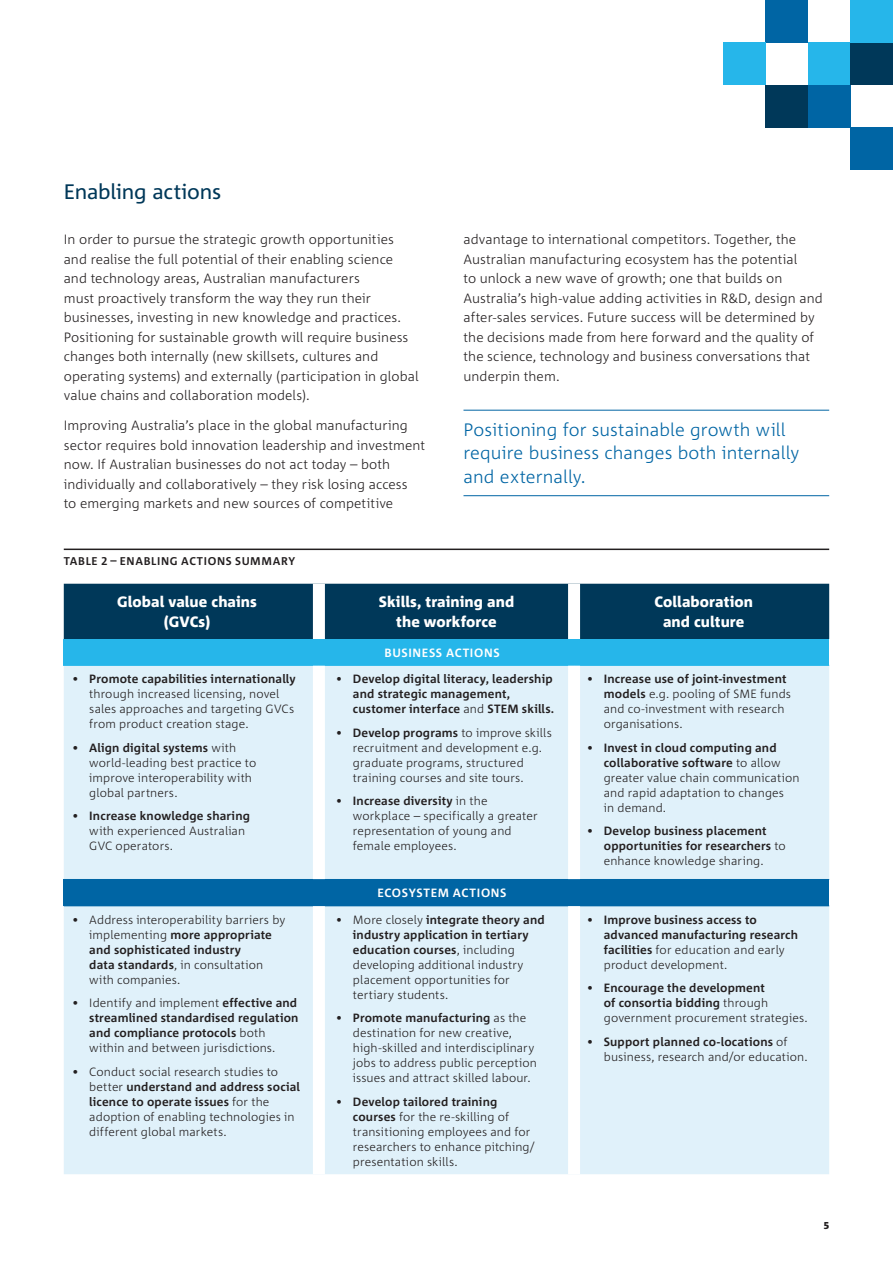
<style>
.page{position:relative;width:893px;height:1263px;background:#fff}
.page>*{position:absolute;margin:0;border:0;box-sizing:border-box;transform-origin:0 0}
.H2_Heading{font:21px "Corpid C1";letter-spacing:-.01em;color:#003859}
.PULL_QUOTE_-_Para_Ru{font:300 18px/23.2px "Corpid C1";letter-spacing:.005em;color:#0065a4}
.t1{font:800 15px/19.5px "Corpid C1";letter-spacing:.005em;color:#fff;text-align:center}
.Body_Copy{font:300 13.5px/19.5px "Corpid C1";letter-spacing:.005em;color:#231f20}
.t2{font:300 12px/15px "Corpid C1";letter-spacing:.01em;color:#231f20}
.t3{font:700 12px/15px "Corpid C1";letter-spacing:.015em;color:#231f20}
.Table_header_row_-_L{font:700 12px "Corpid C1";letter-spacing:.055em;color:#fff}
.Table_Chart_heading{font:700 11.25px "Corpid C1";letter-spacing:.055em;color:#231f20}
.t4{font:800 10.5px "Corpid C1";color:#231f20}
.s1{font-weight:700}
.s2{font-weight:300}
</style>
<div class="page">
<hr style="left:463px;top:410px;width:366px;height:1px;background:#0065a4">
<hr style="left:463px;top:495px;width:366px;height:1px;background:#0065a4">
<hr style="left:64px;top:549px;width:765px;height:1px;background:#231f20">
<div style="left:64px;top:584px;width:765px;height:55px;background:#003859"></div>
<div style="left:64px;top:639px;width:765px;height:26px;background:#26b6ea"></div>
<div style="left:64px;top:666px;width:765px;height:508px;background:#e0f1fa"></div>
<div style="left:64px;top:879px;width:765px;height:27px;background:#0065a4"></div>
<hr style="left:64px;top:665px;width:255px;height:1px;background:#26b6ea">
<hr style="left:319px;top:665px;width:255px;height:1px;background:#26b6ea">
<hr style="left:574px;top:665px;width:255px;height:1px;background:#26b6ea">
<div style="left:313px;top:584px;width:12px;height:55px;background:#fff"></div>
<div style="left:568px;top:584px;width:12px;height:55px;background:#fff"></div>
<div style="left:313px;top:666px;width:12px;height:213px;background:#fff"></div>
<div style="left:313px;top:906px;width:12px;height:268px;background:#fff"></div>
<div style="left:568px;top:666px;width:12px;height:213px;background:#fff"></div>
<div style="left:568px;top:906px;width:12px;height:268px;background:#fff"></div>
<div style="left:808px;top:43px;width:42px;height:42px;background:#26b6ea"></div>
<div style="left:808px;top:85px;width:42px;height:43px;background:#0065a4"></div>
<div style="left:850px;top:43px;width:43px;height:42px;background:#003859"></div>
<div style="left:765px;top:0;width:43px;height:43px;background:#0065a4"></div>
<div style="left:723px;top:43px;width:42px;height:42px;background:#26b6ea"></div>
<div style="left:850px;top:0;width:43px;height:43px;background:#26b6ea"></div>
<div style="left:765px;top:85px;width:43px;height:43px;background:#003859"></div>
<div style="left:850px;top:128px;width:43px;height:42px;background:#0065a4"></div>
<h2 class="H2_Heading" style="left:64px;top:179px;width:159px">Enabling actions</h2>
<p class="Body_Copy" style="left:64px;top:230px;width:356px">In order to pursue the strategic growth opportunities and realise the full potential of their enabling science and technology areas, Australian manufacturers<br>must proactively transform the way they run their businesses, investing in new knowledge and practices.<br>Positioning for sustainable growth will require business changes both internally (new skillsets, cultures and operating systems) and externally (participation in global value chains and collaboration models).</p>
<p class="Body_Copy" style="left:463px;top:230px;width:361px">advantage to international competitors. Together, the Australian manufacturing ecosystem has the potential<br>to unlock a new wave of growth; one that builds on Australia’s high-value adding activities in R&amp;D, design and after-sales services. Future success will be determined by the decisions made from here forward and the quality of the science, technology and business conversations that underpin them.</p>
<p class="PULL_QUOTE_-_Para_Ru" style="left:463px;top:418px;width:337px">Positioning for sustainable growth will require business changes both internally and externally.</p>
<p class="Body_Copy" style="left:64px;top:415px;width:363px">Improving Australia’s place in the global manufacturing sector requires bold innovation leadership and investment now. If Australian businesses do not act today – both individually and collaboratively – they risk losing access<br>to emerging markets and new sources of competitive</p>
<p class="Table_Chart_heading" style="left:64px;top:554px;width:233px">TABLE 2 – ENABLING ACTIONS SUMMARY</p>
<p class="t1" style="left:117px;top:592px;width:141px">Global value chains (GVCs)</p>
<p class="t1" style="left:379px;top:592px;width:137px">Skills, training and the workforce</p>
<p class="t1" style="left:654px;top:592px;width:100px">Collaboration and culture</p>
<p class="Table_header_row_-_L" style="left:384px;top:645px;width:117px">BUSINESS ACTIONS</p>
<p class="t2" style="left:89px;top:671px;width:208px;text-indent:-17px">• <span class="s1">Promote capabilities internationally </span>through increased licensing, novel sales approaches and targeting GVCs from product creation stage.</p>
<p class="t2" style="left:89px;top:740px;width:169px;text-indent:-17px">• <span class="s1">Align digital systems</span> with world‑leading best practice to improve interoperability with global partners.</p>
<p class="t2" style="left:89px;top:808px;width:162px;text-indent:-17px">• <span class="s1">Increase knowledge sharing </span>with experienced Australian<br>GVC operators.</p>
<p class="t2" style="left:604px;top:671px;width:189px;text-indent:-17px">• <span class="s1">Increase use of joint-investment models</span> e.g. pooling of SME funds and co-investment with research organisations.</p>
<p class="t2" style="left:604px;top:740px;width:197px;text-indent:-17px">• <span class="s1">Invest in cloud computing and collaborative software</span> to allow greater value chain communication and rapid adaptation to changes<br>in demand.</p>
<p class="t3" style="left:604px;top:823px;width:183px;text-indent:-17px"><span class="s2">•</span> Develop business placement opportunities for researchers <span class="s2">to enhance knowledge sharing.</span></p>
<p class="t3" style="left:353px;top:671px;width:203px;text-indent:-17px"><span class="s2">•</span> Develop digital literacy, leadership and strategic management, customer interface <span class="s2">and</span> STEM skills.</p>
<p class="t2" style="left:353px;top:725px;width:201px;text-indent:-17px">• <span class="s1">Develop programs</span> to improve skills recruitment and development e.g. graduate programs, structured training courses and site tours.</p>
<p class="t2" style="left:353px;top:793px;width:186px;text-indent:-17px">• <span class="s1">Increase diversity</span> in the workplace – specifically a greater representation of young and female employees.</p>
<p class="t2" style="left:89px;top:912px;width:198px;text-indent:-17px">• Address interoperability barriers by implementing <span class="s1">more appropriate and sophisticated industry<br>data standards</span>, in consultation with companies.</p>
<p class="t3" style="left:89px;top:995px;width:211px;text-indent:-17px"><span class="s2">• Identify and implement</span> effective and streamlined standardised regulation and compliance protocols <span class="s2">both within and between jurisdictions.</span></p>
<p class="t2" style="left:89px;top:1064px;width:212px;text-indent:-17px">• Conduct social research studies to better <span class="s1">understand and address social licence to operate issues</span> for the adoption of enabling technologies in different global markets.</p>
<p class="Table_header_row_-_L" style="left:377px;top:886px;width:131px">ECOSYSTEM ACTIONS</p>
<p class="t2" style="left:353px;top:912px;width:193px;text-indent:-17px">• More closely <span class="s1">integrate theory and industry application in tertiary education courses</span>, including developing additional industry placement opportunities for tertiary students.</p>
<p class="t2" style="left:353px;top:1010px;width:186px;text-indent:-17px">• <span class="s1">Promote manufacturing</span> as the destination for new creative, high‑skilled and interdisciplinary jobs to address public perception issues and attract skilled labour.</p>
<p class="t2" style="left:353px;top:1094px;width:183px;text-indent:-17px">• <span class="s1">Develop tailored training courses</span> for the re-skilling of transitioning employees and for researchers to enhance pitching/ presentation skills.</p>
<p class="t3" style="left:604px;top:912px;width:196px;text-indent:-17px"><span class="s2">•</span> Improve business access to advanced manufacturing research facilities <span class="s2">for education and early product development.</span></p>
<p class="t3" style="left:604px;top:980px;width:205px;text-indent:-17px"><span class="s2">•</span> Encourage the development<br>of consortia bidding <span class="s2">through government procurement strategies.</span></p>
<p class="t2" style="left:604px;top:1034px;width:205px;text-indent:-17px">• <span class="s1">Support planned co-locations</span> of business, research and/or education.</p>
<p class="t4" style="left:824px;top:1218px;width:7px">5</p>
</div>
